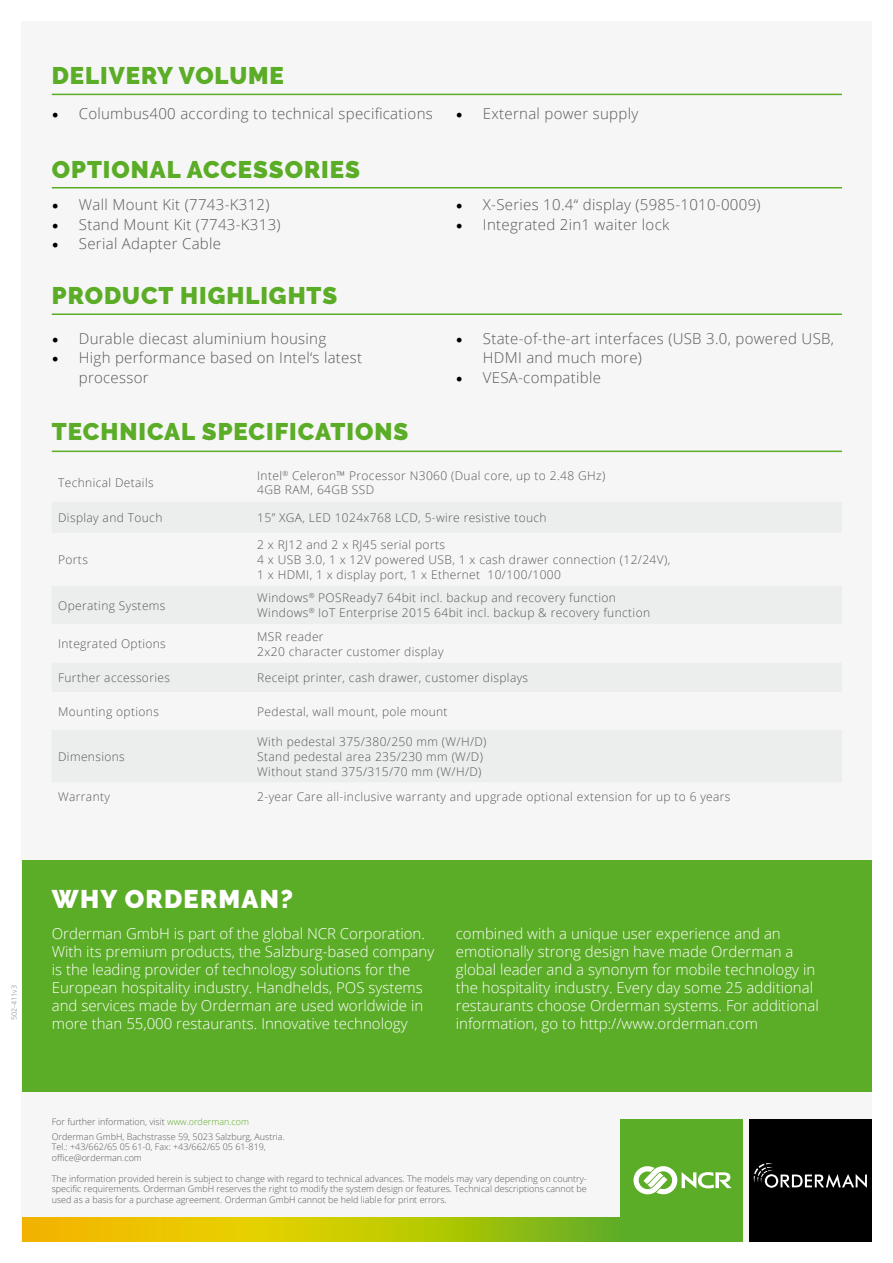
<style>
.page{position:relative;width:893px;height:1263px;background:#fff}
.page>*{position:absolute;margin:0;border:0;box-sizing:border-box;transform-origin:0 0}
.t1{font:900 25.5px "Raleway";letter-spacing:.05em;color:#fff}
.t2{font:900 24px "Raleway";letter-spacing:.04em;color:#5bac26}
.t3{font:300 15px/18px "Open Sans";color:#fff}
.t4{font:300 15px/19.5px "Open Sans";letter-spacing:.02em;color:#58585a}
.t5{font:300 12px/15px "Open Sans";letter-spacing:.03em;color:#58585a}
.t6{font:300 9px/10.5px "Open Sans";color:#58585a}
.t7{font:300 7.5px "Frutiger LT Std";color:#9c9e9f}
.s1{font-family:"Minion Pro";font-weight:400;font-size:18px;color:#000}
.s2{color:#5bac26}
</style>
<div class="page">
<div style="left:21px;top:21px;width:851px;height:1221px;background:#f6f6f6"></div>
<svg style="left:22px;top:1217px;width:598px;height:25px;background:#c4c206"></svg>
<div style="left:22px;top:860px;width:850px;height:231px;background:#5bac26"></div>
<hr style="left:52px;top:94px;width:790px;height:1px;background:#5bac26">
<hr style="left:52px;top:313px;width:790px;height:2px;background:#5bac26">
<hr style="left:52px;top:187px;width:790px;height:1px;background:#5bac26">
<hr style="left:52px;top:451px;width:790px;height:1px;background:#5bac26">
<div style="left:620px;top:1119px;width:123px;height:123px;background:#5bac26"></div>
<svg style="left:633px;top:1166px;width:99px;height:28px"></svg>
<div style="left:749px;top:1119px;width:123px;height:123px;background:#000"></div>
<svg style="left:754px;top:1163px;width:113px;height:25px"></svg>
<p class="t7" style="left:10px;top:1020px;width:37px;rotate:-90deg">502-411v3</p>
<h2 class="t2" style="left:52px;top:62px;width:234px">DELIVERY VOLUME</h2>
<p class="t4" style="left:52px;top:103px;width:383px"><span class="s1">•</span> Columbus400 according to technical specifications</p>
<p class="t4" style="left:456px;top:103px;width:184px"><span class="s1">•</span> External power supply</p>
<h2 class="t2" style="left:52px;top:155px;width:310px">OPTIONAL ACCESSORIES</h2>
<p class="t4" style="left:52px;top:195px;width:219px"><span class="s1">•</span> Wall Mount Kit (7743-K312)</p>
<p class="t4" style="left:52px;top:214px;width:230px"><span class="s1">•</span> Stand Mount Kit (7743-K313)</p>
<p class="t4" style="left:52px;top:234px;width:171px"><span class="s1">•</span> Serial Adapter Cable</p>
<h2 class="t2" style="left:52px;top:282px;width:287px">PRODUCT HIGHLIGHTS</h2>
<p class="t4" style="left:52px;top:328px;width:276px"><span class="s1">•</span> Durable diecast aluminium housing</p>
<p class="t4" style="left:79px;top:347px;width:285px;text-indent:-27px"><span class="s1">•</span> High performance based on Intel‘s latest processor</p>
<h2 class="t2" style="left:52px;top:418px;width:358px">TECHNICAL SPECIFICATIONS</h2>
<p class="t4" style="left:456px;top:195px;width:306px"><span class="s1">•</span> X-Series 10.4“ display (5985-1010-0009)</p>
<p class="t4" style="left:456px;top:214px;width:215px"><span class="s1">•</span> Integrated 2in1 waiter lock</p>
<p class="t4" style="left:483px;top:328px;width:353px;text-indent:-27px"><span class="s1">•</span> State-of-the-art interfaces (USB 3.0, powered USB,<br>HDMI and much more)</p>
<p class="t4" style="left:456px;top:367px;width:147px"><span class="s1">•</span> VESA-compatible</p>
<p class="t5" style="left:58px;top:475px;width:97px">Technical Details</p>
<p class="t5" style="left:257px;top:469px;width:350px;line-height:13.5px">Intel<sup>®</sup> Celeron™ Processor N3060 (Dual core, up to 2.48 GHz)<br>4GB RAM, 64GB SSD</p>
<p class="t5" style="left:58px;top:510px;width:106px">Display and Touch</p>
<p class="t5" style="left:257px;top:510px;width:291px">15” XGA, LED 1024x768 LCD, 5-wire resistive touch</p>
<p class="t5" style="left:58px;top:552px;width:31px">Ports</p>
<p class="t5" style="left:257px;top:537px;width:414px">2 x RJ12 and 2 x RJ45 serial ports<br>4 x USB 3.0, 1 x 12V powered USB, 1 x cash drawer connection (12/24V),<br>1 x HDMI, 1 x display port, 1 x Ethernet 10/100/1000</p>
<p class="t5" style="left:58px;top:598px;width:109px">Operating Systems</p>
<p class="t5" style="left:257px;top:590px;width:394px">Windows<sup>®</sup> POSReady7 64bit incl. backup and recovery function<br>Windows<sup>®</sup> IoT Enterprise 2015 64bit incl. backup &amp; recovery function</p>
<p class="t5" style="left:58px;top:636px;width:109px">Integrated Options</p>
<p class="t5" style="left:257px;top:628px;width:188px">MSR reader<br>2x20 character customer display</p>
<p class="t5" style="left:58px;top:670px;width:113px">Further accessories</p>
<p class="t5" style="left:257px;top:670px;width:272px">Receipt printer, cash drawer, customer displays</p>
<p class="t5" style="left:58px;top:703px;width:102px">Mounting options</p>
<p class="t5" style="left:257px;top:703px;width:192px">Pedestal, wall mount, pole mount</p>
<p class="t5" style="left:58px;top:749px;width:68px">Dimensions</p>
<p class="t5" style="left:257px;top:734px;width:231px">With pedestal 375/380/250 mm (W/H/D)<br>Stand pedestal area 235/230 mm (W/D)<br>Without stand 375/315/70 mm (W/H/D)</p>
<p class="t5" style="left:58px;top:788px;width:53px">Warranty</p>
<p class="t5" style="left:257px;top:788px;width:475px">2-year Care all-inclusive warranty and upgrade optional extension for up to 6 years</p>
<h1 class="t1" style="left:52px;top:884px;width:243px">WHY ORDERMAN?</h1>
<p class="t3" style="left:52px;top:924px;width:384px">Orderman GmbH is part of the global NCR Corporation.<br>With its premium products, the Salzburg-based company is the leading provider of technology solutions for the European hospitality industry. Handhelds, POS systems and services made by Orderman are used worldwide in more than 55,000 restaurants. Innovative technology</p>
<p class="t3" style="left:456px;top:924px;width:364px">combined with a unique user experience and an emotionally strong design have made Orderman a global leader and a synonym for mobile technology in the hospitality industry. Every day some 25 additional restaurants choose Orderman systems. For additional information, go to http://www.orderman.com</p>
<p class="t6" style="left:52px;top:1114px;width:235px;line-height:14.7px">For further information, visit <span class="s2">www.orderman.com<br></span>Orderman GmbH, Bachstrasse 59, 5023 Salzburg, Austria.</p>
<p class="t6" style="left:52px;top:1141px;width:216px">Tel.: +43/662/65 05 61-0, Fax: +43/662/65 05 61-819, office@orderman.com</p>
<p class="t6" style="left:52px;top:1173px;width:537px;text-align:justify">The information provided herein is subject to change with regard to technical advances. The models may vary depending on country&shy;specific requirements. Orderman GmbH reserves the right to modify the system design or features. Technical descriptions cannot be used as a basis for a purchase agreement. Orderman GmbH cannot be held liable for print errors.</p>
</div>
